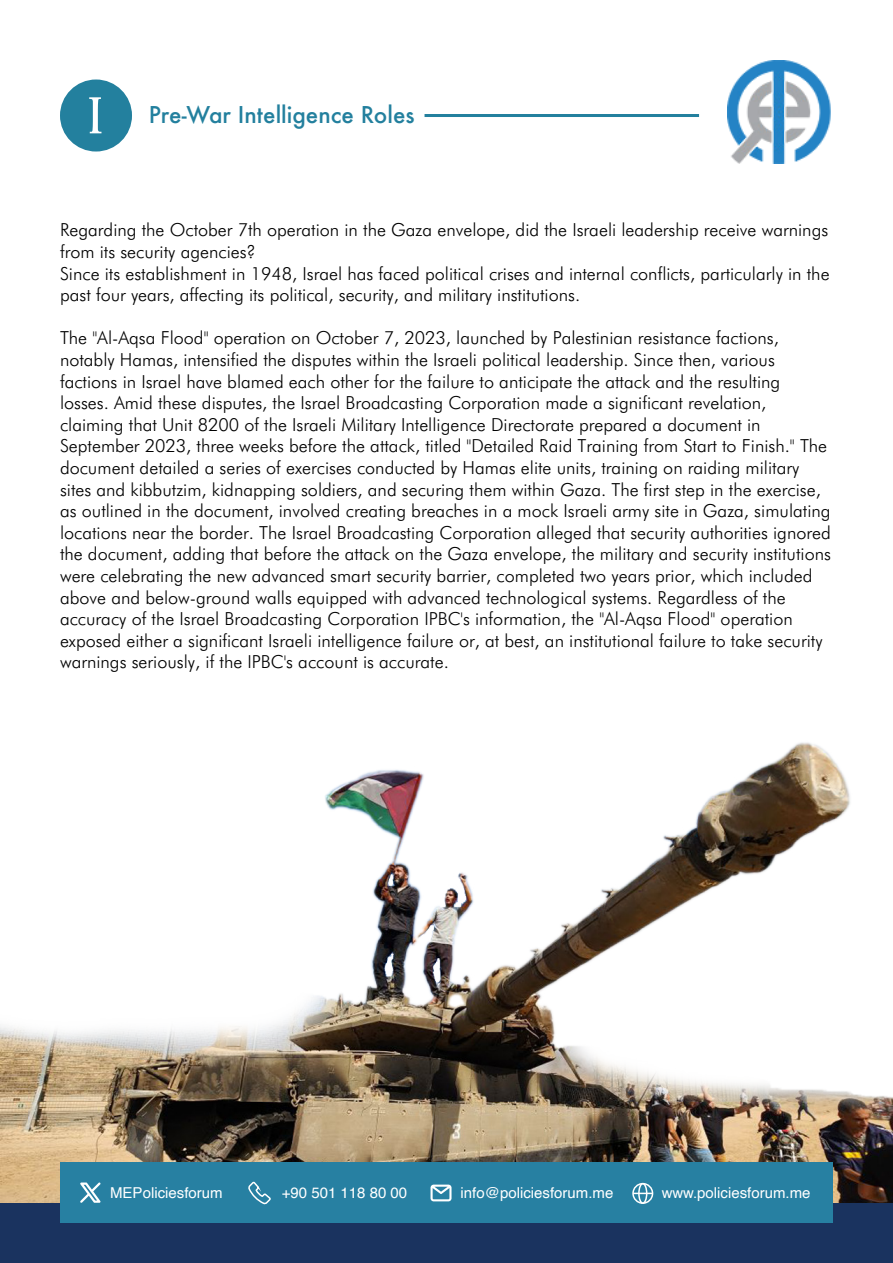
<style>
.page{position:relative;width:893px;height:1263px;background:#fff}
.page>*{position:absolute;margin:0;border:0;box-sizing:border-box;transform-origin:0 0}
.t1{font:54px "Apolline Std";color:#fff}
.t2{font:500 22.5px "Futura";color:#23809e}
.t3{font:300 18px/21.6px "Futura BT";color:#000}
.t4{font:15px "Helvetica";color:#fff}
</style>
<div class="page">
<div style="left:60px;top:80px;width:72px;height:72px;background:#23809e;border-radius:50%"></div>
<img style="left:0;top:742px;width:892px;height:461px">
<img style="left:727px;top:60px;width:104px;height:104px">
<hr style="left:424px;top:114px;width:275px;height:3px;background:#23809e">
<div style="left:0;top:1203px;width:892px;height:60px;background:#1a335f"></div>
<div style="left:60px;top:1163px;width:772px;height:60px;background:#2780a2"></div>
<div style="left:632px;top:1183px;width:21px;height:21px;border:2px solid #fff;border-radius:50%"></div>
<div style="left:638px;top:1183px;width:9px;height:21px;border:2px solid #fff;border-radius:50%"></div>
<svg style="left:633px;top:1193px;width:19px;height:1px"></svg>
<svg style="left:248px;top:1181px;width:23px;height:24px"></svg>
<svg style="left:80px;top:1182px;width:21px;height:21px"></svg>
<svg style="left:430px;top:1184px;width:22px;height:17px"></svg>
<h1 class="t1" style="left:87px;top:84px;width:19px">I</h1>
<p class="t2" style="left:149px;top:99px;width:267px">Pre-War Intelligence Roles</p>
<p class="t3" style="left:60px;top:219px;width:771px">Regarding the October 7th operation in the Gaza envelope, did the Israeli leadership receive warnings from its security agencies?<br>Since its establishment in 1948, Israel has faced political crises and internal conflicts, particularly in the past four years, affecting its political, security, and military institutions.</p>
<p class="t3" style="left:60px;top:327px;width:772px">The "Al-Aqsa Flood" operation on October 7, 2023, launched by Palestinian resistance factions, notably Hamas, intensified the disputes within the Israeli political leadership. Since then, various factions in Israel have blamed each other for the failure to anticipate the attack and the resulting losses. Amid these disputes, the Israel Broadcasting Corporation made a significant revelation, claiming that Unit 8200 of the Israeli Military Intelligence Directorate prepared a document in September 2023, three weeks before the attack, titled "Detailed Raid Training from Start to Finish." The document detailed a series of exercises conducted by Hamas elite units, training on raiding military sites and kibbutzim, kidnapping soldiers, and securing them within Gaza. The first step in the exercise, as outlined in the document, involved creating breaches in a mock Israeli army site in Gaza, simulating locations near the border. The Israel Broadcasting Corporation alleged that security authorities ignored the document, adding that before the attack on the Gaza envelope, the military and security institutions were celebrating the new advanced smart security barrier, completed two years prior, which included above and below-ground walls equipped with advanced technological systems. Regardless of the accuracy of the Israel Broadcasting Corporation IPBC's information, the "Al-Aqsa Flood" operation exposed either a significant Israeli intelligence failure or, at best, an institutional failure to take security warnings seriously, if the IPBC's account is accurate.</p>
<p class="t4" style="left:110px;top:1181px;width:114px">MEPoliciesforum</p>
<p class="t4" style="left:282px;top:1181px;width:127px">+90 501 118 80 00</p>
<p class="t4" style="left:461px;top:1181px;width:154px">info@policiesforum.me</p>
<p class="t4" style="left:662px;top:1181px;width:150px">www.policiesforum.me</p>
</div>
